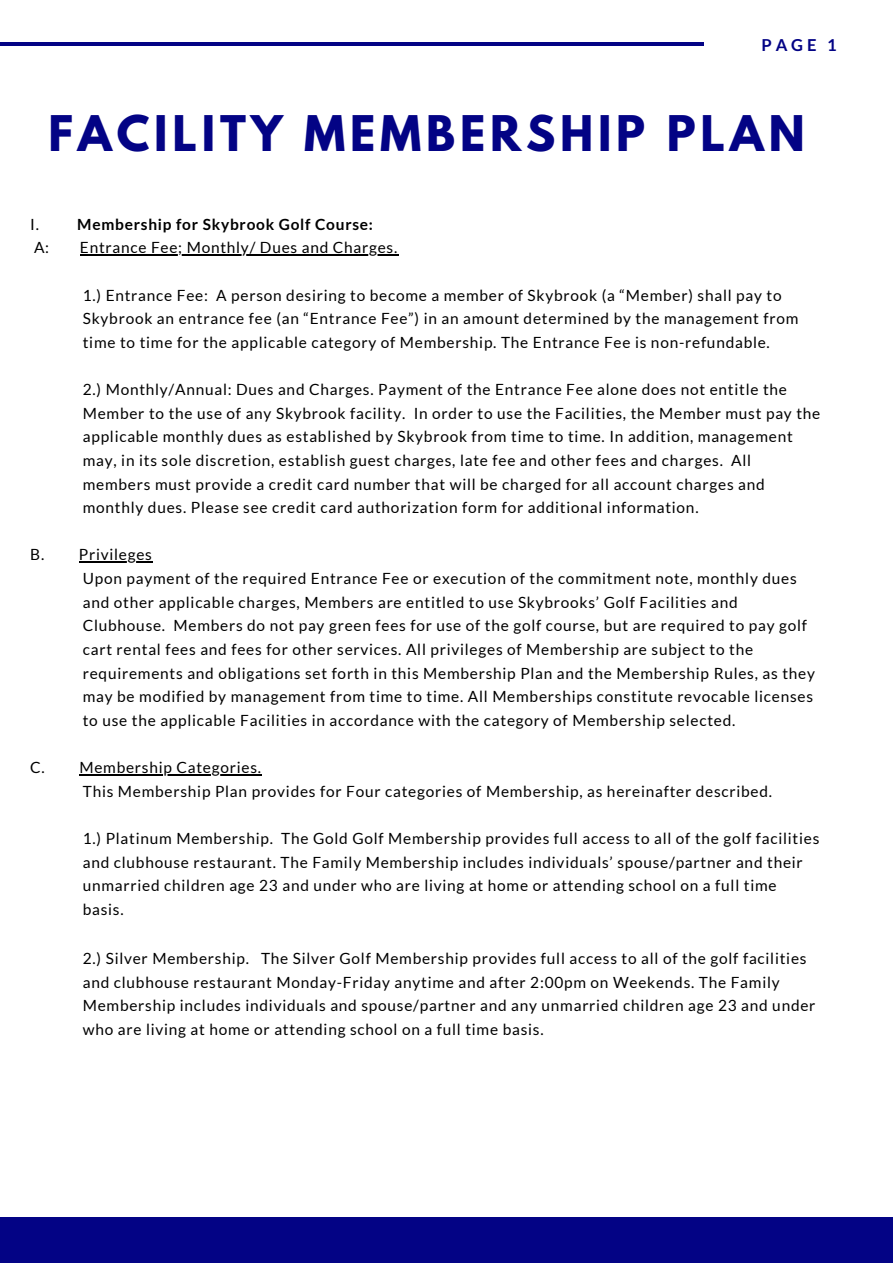
<style>
.page{position:relative;width:893px;height:1264px;background:#fff}
.page>*{position:absolute;margin:0;border:0;box-sizing:border-box;transform-origin:0 0}
.t1{font:700 43.5px "League Spartan";letter-spacing:.11em;color:#030385}
.t2{font:700 16.5px "Lato";color:#030385}
.t3{font:15.45px/23.5px "Lato";letter-spacing:.05em;color:#000}
.t4{font:700 15.45px "Lato";letter-spacing:.05em;color:#000}
</style>
<div class="page">
<hr style="left:80px;top:254px;width:318px;height:2px;background:#000">
<hr style="left:79px;top:561px;width:74px;height:1px;background:#000">
<hr style="left:79px;top:774px;width:183px;height:1px;background:#000">
<hr style="left:0;top:42px;width:703px;height:3px;background:#030385">
<div style="left:0;top:1217px;width:892px;height:45px;background:#030385"></div>
<p class="t2" style="left:761px;top:35px;width:77px">PAGE 1</p>
<h1 class="t1" style="left:48px;top:112px;width:757px">FACILITY MEMBERSHIP PLAN</h1>
<p class="t3" style="left:30px;top:212px;width:10px">I.</p>
<p class="t4" style="left:77px;top:214px;width:297px">Membership for Skybrook Golf Course:</p>
<p class="t3" style="left:34px;top:236px;width:17px">A:</p>
<p class="t3" style="left:80px;top:236px;width:319px">Entrance Fee; Monthly/ Dues and Charges.</p>
<p class="t3" style="left:83px;top:283px;width:717px">1.) Entrance Fee: A person desiring to become a member of Skybrook (a “Member) shall pay to<br>Skybrook an entrance fee (an “Entrance Fee”) in an amount determined by the management from time to time for the applicable category of Membership. The Entrance Fee is non-refundable.</p>
<p class="t3" style="left:83px;top:377px;width:739px">2.) Monthly/Annual: Dues and Charges. Payment of the Entrance Fee alone does not entitle the Member to the use of any Skybrook facility. In order to use the Facilities, the Member must pay the applicable monthly dues as established by Skybrook from time to time. In addition, management may, in its sole discretion, establish guest charges, late fee and other fees and charges. All members must provide a credit card number that will be charged for all account charges and monthly dues. Please see credit card authorization form for additional information.</p>
<p class="t3" style="left:83px;top:542px;width:733px;text-indent:-52px">B. Privileges<br>Upon payment of the required Entrance Fee or execution of the commitment note, monthly dues and other applicable charges, Members are entitled to use Skybrooks’ Golf Facilities and Clubhouse. Members do not pay green fees for use of the golf course, but are required to pay golf cart rental fees and fees for other services. All privileges of Membership are subject to the requirements and obligations set forth in this Membership Plan and the Membership Rules, as they may be modified by management from time to time. All Memberships constitute revocable licenses to use the applicable Facilities in accordance with the category of Membership selected.</p>
<p class="t3" style="left:83px;top:755px;width:690px;text-indent:-52px">C. Membership Categories.<br>This Membership Plan provides for Four categories of Membership, as hereinafter described.</p>
<p class="t3" style="left:83px;top:826px;width:738px">1.) Platinum Membership. The Gold Golf Membership provides full access to all of the golf facilities and clubhouse restaurant. The Family Membership includes individuals’ spouse/partner and their unmarried children age 23 and under who are living at home or attending school on a full time basis.</p>
<p class="t3" style="left:83px;top:946px;width:734px">2.) Silver Membership. The Silver Golf Membership provides full access to all of the golf facilities and clubhouse restaurant Monday-Friday anytime and after 2:00pm on Weekends. The Family Membership includes individuals and spouse/partner and any unmarried children age 23 and under who are living at home or attending school on a full time basis.</p>
</div>
